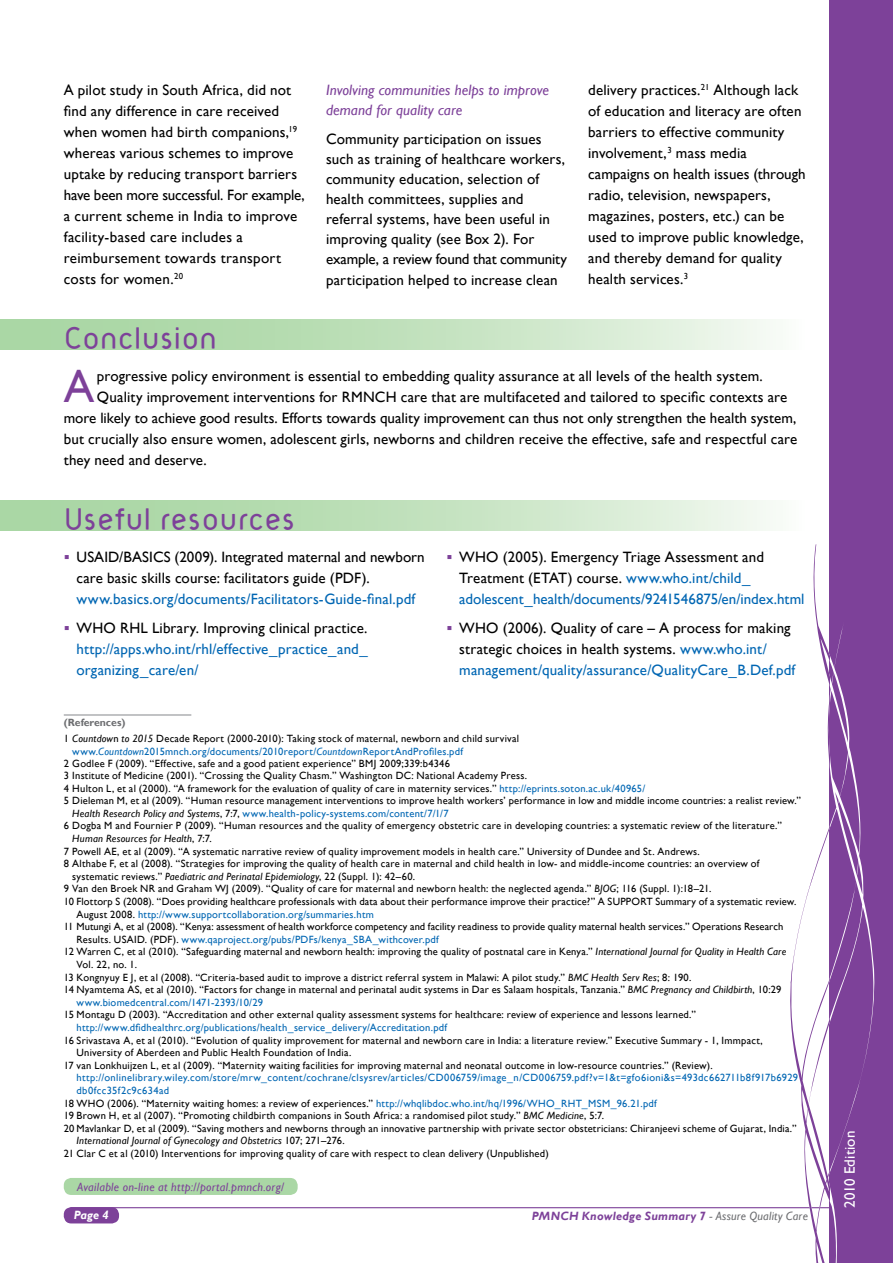
<style>
.page{position:relative;width:893px;height:1263px;background:#fff}
.page>*{position:absolute;margin:0;border:0;box-sizing:border-box;transform-origin:0 0}
.t1{font:45.75px "Gill Sans";color:#7d4199}
.t2{font:300 33px "Target";letter-spacing:-.01em;color:#7d4199}
.t3{font:15px/21px "Gill Sans";letter-spacing:.01em;color:#000}
.t4{font:15px/21px "Gill Sans";letter-spacing:.01em;color:#0066b3}
.t5{font:italic 15px/20px "Gill Sans";letter-spacing:.005em;color:#7d4199}
.t6{font:15px "Gill Sans";letter-spacing:.01em;color:#fff}
.t7{font:italic 12px "Gill Sans";letter-spacing:.025em;color:#7d4199}
.t8{font:italic 700 12px "Gill Sans";letter-spacing:.02em;color:#7d4199}
.t9{font:italic 700 12px "Gill Sans";color:#fff}
.t10{font:10.5px "Gill Sans";letter-spacing:.02em;color:#000}
.t11{font:10.5px "Gill Sans";letter-spacing:.025em;color:#0066b3}
.t12{font:italic 10.5px "Gill Sans";letter-spacing:.02em;color:#000}
.t13{font:700 10.5px "Gill Sans";color:#6d6e71}
.s1{color:#000}
.s2{color:#0066b3}
.s3{font-style:italic}
.s4{font-style:italic;color:#000}
.s5{font-style:normal}
.s6{font-weight:400;color:#6d6e71}
</style>
<div class="page">
<div style="left:64px;top:1207px;width:55px;height:16px;background:#7d4199;border-radius:7px"></div>
<hr style="left:71px;top:1207px;width:758px;height:1px;background:#7d4199">
<div style="left:64px;top:1178px;width:234px;height:17px;background:#aad7a5;border-radius:7px"></div>
<div style="left:829px;top:0;width:64px;height:1263px;background:#7d4199"></div>
<svg style="left:859px;top:806px;width:16px;height:278px"></svg>
<svg style="left:790px;top:544px;width:69px;height:719px"></svg>
<div style="left:0;top:500px;width:808px;height:30px;background:linear-gradient(to right,#9dd097,#f0f7ee)"></div>
<div style="left:0;top:319px;width:808px;height:30px;background:linear-gradient(to right,#9dd097,#f0f7ee)"></div>
<hr style="left:64px;top:714px;width:127px;height:1px;background:#939598">
<p class="t3" style="left:64px;top:80px;width:242px">A pilot study in South Africa, did not find any difference in care received when women had birth companions,<sup>19 </sup>whereas various schemes to improve uptake by reducing transport barriers have been more successful. For example, a current scheme in India to improve facility-based care includes a reimbursement towards transport costs for women.<sup>20</sup></p>
<h3 class="t5" style="left:326px;top:81px;width:225px">Involving communities helps to improve demand for quality care</h3>
<p class="t3" style="left:326px;top:129px;width:242px;line-height:20.1px">Community participation on issues such as training of healthcare workers, community education, selection of health committees, supplies and referral systems, have been useful in improving quality (see Box 2). For example, a review found that community participation helped to increase clean</p>
<p class="t3" style="left:588px;top:80px;width:219px">delivery practices.<sup>21</sup> Although lack of education and literacy are often barriers to effective community involvement,<sup>3</sup> mass media campaigns on health issues (through radio, television, newspapers, magazines, posters, etc.) can be used to improve public knowledge, and thereby demand for quality health services.<sup>3</sup></p>
<h2 class="t2" style="left:64px;top:319px;width:155px">Conclusion</h2>
<h1 class="t1" style="left:64px;top:360px;width:32px">A</h1>
<h3 class="t3" style="left:97px;top:365px;width:667px">progressive policy environment is essential to embedding quality assurance at all levels of the health system.</h3>
<h3 class="t3" style="left:97px;top:386px;width:692px">Quality improvement interventions for RMNCH care that are multifaceted and tailored to specific contexts are</h3>
<h3 class="t3" style="left:64px;top:407px;width:734px">more likely to achieve good results. Efforts towards quality improvement can thus not only strengthen the health system,</h3>
<h3 class="t3" style="left:64px;top:428px;width:735px">but crucially also ensure women, adolescent girls, newborns and children receive the effective, safe and respectful care</h3>
<h3 class="t3" style="left:64px;top:449px;width:144px">they need and deserve.</h3>
<h2 class="t2" style="left:64px;top:500px;width:233px">Useful resources</h2>
<h3 class="t3" style="left:77px;top:546px;width:350px">USAID/BASICS (2009). Integrated maternal and newborn care basic skills course: facilitators guide (PDF).</h3>
<h3 class="t4" style="left:77px;top:588px;width:340px">www.basics.org/documents/Facilitators-Guide-final.pdf</h3>
<h3 class="t3" style="left:77px;top:618px;width:292px">WHO RHL Library. Improving clinical practice.</h3>
<h3 class="t4" style="left:77px;top:639px;width:293px">http://apps.who.int/rhl/effective_practice_and_ organizing_care/en/</h3>
<p class="t13" style="left:64px;top:716px;width:63px">(References)</p>
<h3 class="t4" style="left:459px;top:546px;width:347px"><span class="s1">WHO (2005). Emergency Triage Assessment and<br>Treatment (ETAT) course.</span> www.who.int/child_ adolescent_health/documents/9241546875/en/index.html</h3>
<h3 class="t3" style="left:459px;top:618px;width:338px">WHO (2006). Quality of care – A process for making strategic choices in health systems. <span class="s2">www.who.int/ management/quality/assurance/QualityCare_B.Def.pdf</span></h3>
<p class="t10" style="left:64px;top:732px;width:457px">1 <span class="s3">Countdow</span>n <span class="s3">to 2015</span> Decade Report (2000-2010): Taking stock of maternal, newborn and child survival</p>
<p class="t11" style="left:72px;top:745px;width:392px">www.<span class="s3">Countdown</span>2015mnch.org/documents/2010report/<span class="s3">Countdown</span>ReportAndProfiles.pdf</p>
<p class="t10" style="left:64px;top:758px;width:388px">2 Godlee F (2009). “Effective, safe and a good patient experience” BMJ 2009;339:b4346</p>
<p class="t10" style="left:64px;top:769px;width:465px">3 Institute of Medicine (2001). “Crossing the Quality Chasm.” Washington DC: National Academy Press.</p>
<p class="t10" style="left:64px;top:782px;width:583px">4 Hulton L, et al (2000). “A framework for the evaluation of quality of care in maternity services.” <span class="s2">http://eprints.soton.ac.uk/40965/</span></p>
<p class="t10" style="left:64px;top:794px;width:739px">5 Dieleman M, et al (2009). “Human resource management interventions to improve health workers’ performance in low and middle income countries: a realist review.”</p>
<p class="t11" style="left:72px;top:807px;width:378px"><span class="s4">Health Research Policy and Systems</span><span class="s1">, 7:7,</span> www.health-policy-systems.com/content/7/1/7</p>
<p class="t10" style="left:64px;top:820px;width:720px">6 Dogba M and Fournier P (2009). “Human resources and the quality of emergency obstetric care in developing countries: a systematic review of the literature.”</p>
<p class="t12" style="left:72px;top:832px;width:141px">Human Resources for Health<span class="s5">, 7:7.</span></p>
<p class="t10" style="left:64px;top:845px;width:637px">7 Powell AE, et al (2009). “A systematic narrative review of quality improvement models in health care.” University of Dundee and St. Andrews.</p>
<p class="t10" style="left:64px;top:857px;width:697px">8 Althabe F, et al (2008). “Strategies for improving the quality of health care in maternal and child health in low- and middle-income countries: an overview of</p>
<p class="t10" style="left:72px;top:870px;width:344px">systematic reviews.” <span class="s3">Paediatric and Perinatal Epidemiology</span>, 22 (Suppl. 1): 42–60.</p>
<p class="t10" style="left:64px;top:883px;width:649px">9 Van den Broek NR and Graham WJ (2009). “Quality of care for maternal and newborn health: the neglected agenda.” <span class="s3">BJOG</span>; 116 (Suppl. 1):18–21.</p>
<p class="t10" style="left:64px;top:895px;width:734px">10 Flottorp S (2008). “Does providing healthcare professionals with data about their performance improve their practice?” A SUPPORT Summary of a systematic review.</p>
<p class="t11" style="left:77px;top:908px;width:299px"><span class="s1">August 2008.</span> http://www.supportcollaboration.org/summaries.htm</p>
<p class="t10" style="left:64px;top:920px;width:721px">11 Mutungi A, et al (2008). “Kenya: assessment of health workforce competency and facility readiness to provide quality maternal health services.” Operations Research</p>
<p class="t11" style="left:77px;top:933px;width:364px"><span class="s1">Results. USAID. (PDF).</span> www.qaproject.org/pubs/PDFs/kenya_SBA_withcover.pdf</p>
<p class="t10" style="left:64px;top:946px;width:724px">12 Warren C, et al (2010). “Safeguarding maternal and newborn health: improving the quality of postnatal care in Kenya.” <span class="s3">International Journal for Quality in Health Care</span></p>
<p class="t10" style="left:77px;top:958px;width:62px">Vol. 22, no. 1.</p>
<p class="t10" style="left:64px;top:971px;width:629px">13 Kongnyuy E J, et al (2008). “Criteria-based audit to improve a district referral system in Malawi: A pilot study.” <span class="s3">BMC Health Serv Res</span>; 8: 190.</p>
<p class="t10" style="left:64px;top:983px;width:719px">14 Nyamtema AS, et al (2010). “Factors for change in maternal and perinatal audit systems in Dar es Salaam hospitals, Tanzania.” <span class="s3">BMC Pregnancy and Childbirth</span>, 10:29</p>
<p class="t11" style="left:77px;top:996px;width:188px">www.biomedcentral.com/1471-2393/10/29</p>
<p class="t10" style="left:64px;top:1009px;width:634px">15 Montagu D (2003). “Accreditation and other external quality assessment systems for healthcare: review of experience and lessons learned.”</p>
<p class="t11" style="left:77px;top:1021px;width:372px">http://www.dfidhealthrc.org/publications/health_service_delivery/Accreditation.pdf</p>
<p class="t10" style="left:64px;top:1034px;width:700px">16 Srivastava A, et al (2010). “Evolution of quality improvement for maternal and newborn care in India: a literature review.” Executive Summary - 1, Immpact,</p>
<p class="t10" style="left:77px;top:1046px;width:276px">University of Aberdeen and Public Health Foundation of India.</p>
<p class="t10" style="left:64px;top:1059px;width:650px">17 van Lonkhuijzen L, et al (2009). “Maternity waiting facilities for improving maternal and neonatal outcome in low-resource countries.” (Review).</p>
<p class="t11" style="left:77px;top:1072px;width:723px">http://onlinelibrary.wiley.com/store/mrw_content/cochrane/clsysrev/articles/CD006759/image_n/CD006759.pdf?v=1&amp;t=gfo6ioni&amp;s=493dc662711b8f917b6929</p>
<p class="t11" style="left:77px;top:1084px;width:94px">db0fcc35f2c9c634ad</p>
<p class="t10" style="left:64px;top:1097px;width:595px">18 WHO (2006). “Maternity waiting homes: a review of experiences.” <span class="s2">http://whqlibdoc.who.int/hq/1996/WHO_RHT_MSM_96.21.pdf</span></p>
<p class="t10" style="left:64px;top:1109px;width:542px">19 Brown H, et al (2007). “Promoting childbirth companions in South Africa: a randomised pilot study.” <span class="s3">BMC Medicine</span>, 5:7.</p>
<p class="t10" style="left:64px;top:1122px;width:734px">20 Mavlankar D, et al (2009). “Saving mothers and newborns through an innovative partnership with private sector obstetricians: Chiranjeevi scheme of Gujarat, India.”</p>
<p class="t12" style="left:77px;top:1135px;width:270px">International Journal of Gynecology and Obstetrics <span class="s5">107; 271–276.</span></p>
<p class="t10" style="left:64px;top:1147px;width:487px">21 Clar C et al (2010) Interventions for improving quality of care with respect to clean delivery (Unpublished)</p>
<p class="t7" style="left:77px;top:1179px;width:209px">Available on-line at http://portal.pmnch.org/</p>
<p class="t9" style="left:74px;top:1208px;width:36px">Page 4</p>
<p class="t8" style="left:532px;top:1209px;width:278px">PMNCH Knowledge Summary 7 <span class="s6">- Assure Quality Care</span></p>
<h3 class="t6" style="left:841px;top:1208px;width:78px;rotate:-90deg">2010 Edition</h3>
</div>
